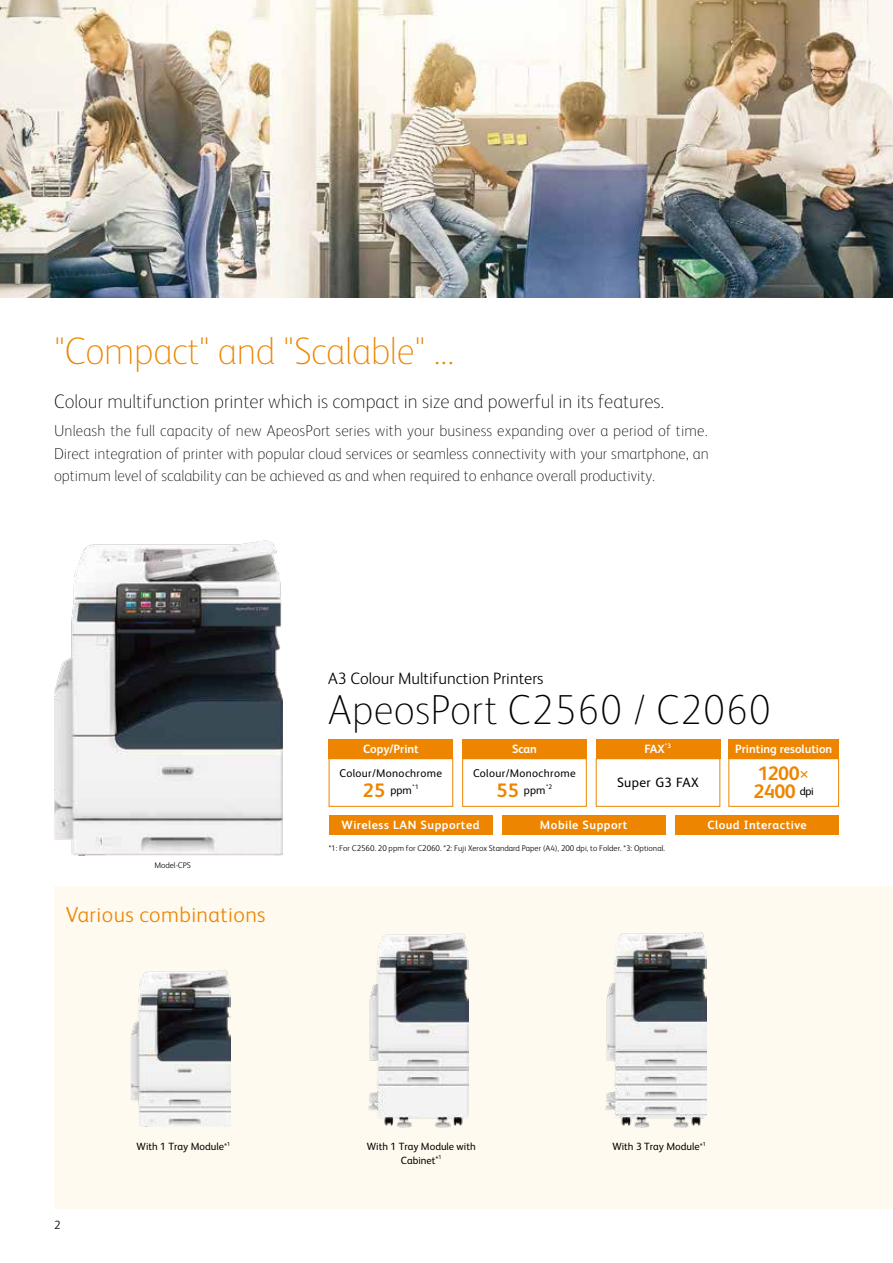
<style>
.page{position:relative;width:893px;height:1263px;background:#fff}
.page>*{position:absolute;margin:0;border:0;box-sizing:border-box;transform-origin:0 0}
.t1{font:100 42px "Xerox Sans";letter-spacing:.015em;color:#040000}
.t2{font:100 38.25px "Xerox Sans";letter-spacing:-.01em;color:#ed8500}
.t3{font:300 21.75px "Xerox Sans";letter-spacing:.02em;color:#ed8500}
.t4{font:100 19.5px "Xerox Sans";color:#040000}
.t5{font:700 19.5px/18px "Xerox Sans";letter-spacing:-.025em;color:#ed8500}
.t6{font:300 16.5px "Xerox Sans";color:#040000}
.t7{font:100 15.75px/22.5px "Xerox Sans";color:#040000;text-align:justify}
.t8{font:13.5px "Xerox Sans";letter-spacing:.025em;color:#040000}
.t9{font:700 12px "Xerox Sans";letter-spacing:.035em;color:#fff}
.t10{font:700 12px "Xerox Sans";color:#fff}
.t11{font:300 12px "Xerox Sans";color:#040000}
.t12{font:11.25px/17.7px "Xerox Sans";letter-spacing:.025em;color:#040000}
.t13{font:10.5px/13.5px "Xerox Sans";color:#040000;text-align:center}
.t14{font:300 8.25px "Xerox Sans";color:#040000}
.t15{font:6.6px "Xerox Sans";color:#040000}
.t16{font:700 6.6px "Xerox Sans";color:#fff}
.s1{font-weight:700;font-size:19.5px;color:#ed8500}
.s2{font-weight:300;font-size:21.6px}
.s3{font-weight:400;font-size:11.25px;color:#040000}
.s4{font-weight:300;font-size:9.75px}
</style>
<div class="page">
<img style="left:0;top:0;width:893px;height:297px">
<div style="left:54px;top:886px;width:839px;height:323px;background:#fffaf0"></div>
<div style="left:329px;top:815px;width:163px;height:20px;background:#ed8500"></div>
<div style="left:502px;top:815px;width:164px;height:20px;background:#ed8500"></div>
<div style="left:675px;top:815px;width:164px;height:20px;background:#ed8500"></div>
<div style="left:329px;top:740px;width:124px;height:19px;background:#ed8500"></div>
<div style="left:329px;top:758px;width:124px;height:49px;border:1px solid #ed8500"></div>
<div style="left:728px;top:740px;width:111px;height:19px;background:#ed8500"></div>
<div style="left:728px;top:758px;width:111px;height:49px;border:1px solid #ed8500"></div>
<div style="left:462px;top:740px;width:125px;height:19px;background:#ed8500"></div>
<div style="left:462px;top:758px;width:125px;height:49px;border:1px solid #ed8500"></div>
<div style="left:596px;top:740px;width:124px;height:19px;background:#ed8500"></div>
<div style="left:596px;top:758px;width:124px;height:49px;border:1px solid #ed8500"></div>
<img style="left:54px;top:540px;width:228px;height:315px">
<img style="left:131px;top:970px;width:100px;height:156px">
<img style="left:368px;top:933px;width:100px;height:195px">
<img style="left:606px;top:932px;width:100px;height:196px">
<h2 class="t2" style="left:54px;top:326px;width:402px">"Compact" and "Scalable" ...</h2>
<p class="t4" style="left:54px;top:389px;width:612px">Colour multifunction printer which is compact in size and powerful in its features.</p>
<p class="t7" style="left:54px;top:419px;width:656px">Unleash the full capacity of new ApeosPort series with your business expanding over a period of time.<br>Direct integration of printer with popular cloud services or seamless connectivity with your smartphone, an optimum level of scalability can be achieved as and when required to enhance overall productivity.</p>
<p class="t6" style="left:328px;top:667px;width:217px">A3 Colour Multifunction Printers</p>
<h1 class="t1" style="left:328px;top:682px;width:444px">ApeosPort C2560 / C2060</h1>
<p class="t10" style="left:363px;top:741px;width:57px">Copy/Print</p>
<p class="t12" style="left:363px;top:763px;width:81px;text-indent:-23px">Colour/Monochrome<br><span class="s1">25</span> ppm</p>
<p class="t15" style="left:412px;top:782px;width:8px">*1</p>
<p class="t9" style="left:512px;top:741px;width:26px">Scan</p>
<p class="t12" style="left:496px;top:763px;width:81px;text-indent:-23px">Colour/Monochrome<br><span class="s1">55</span> ppm</p>
<p class="t15" style="left:546px;top:782px;width:8px">*2</p>
<p class="t9" style="left:645px;top:741px;width:22px">FAX</p>
<p class="t16" style="left:665px;top:741px;width:8px">*3</p>
<p class="t8" style="left:617px;top:773px;width:83px">Super G3 FAX</p>
<p class="t10" style="left:735px;top:741px;width:99px">Printing resolution</p>
<p class="t5" style="left:753px;top:763px;width:62px">1200<span class="s2">×<br></span>2400 <span class="s3">dpi</span></p>
<p class="t9" style="left:342px;top:817px;width:139px">Wireless LAN Supported</p>
<p class="t9" style="left:540px;top:817px;width:89px">Mobile Support</p>
<p class="t9" style="left:707px;top:817px;width:101px">Cloud Interactive</p>
<p class="t14" style="left:154px;top:860px;width:38px">Model-CPS</p>
<h3 class="t3" style="left:66px;top:900px;width:201px">Various combinations</h3>
<p class="t14" style="left:329px;top:843px;width:338px">*1: For C2560. 20 ppm for C2060. *2: Fuji Xerox Standard Paper (A4), 200 dpi, to Folder. *3: Optional.</p>
<p class="t11" style="left:54px;top:1217px;width:8px">2</p>
<p class="t13" style="left:137px;top:1139px;width:95px">With 1 Tray Module<span class="s4">*</span><sup>1</sup></p>
<p class="t13" style="left:367px;top:1139px;width:110px">With 1 Tray Module with<br>Cabinet<span class="s4">*</span><sup>1</sup></p>
<p class="t13" style="left:612px;top:1139px;width:95px">With 3 Tray Module<span class="s4">*</span><sup>1</sup></p>
</div>
